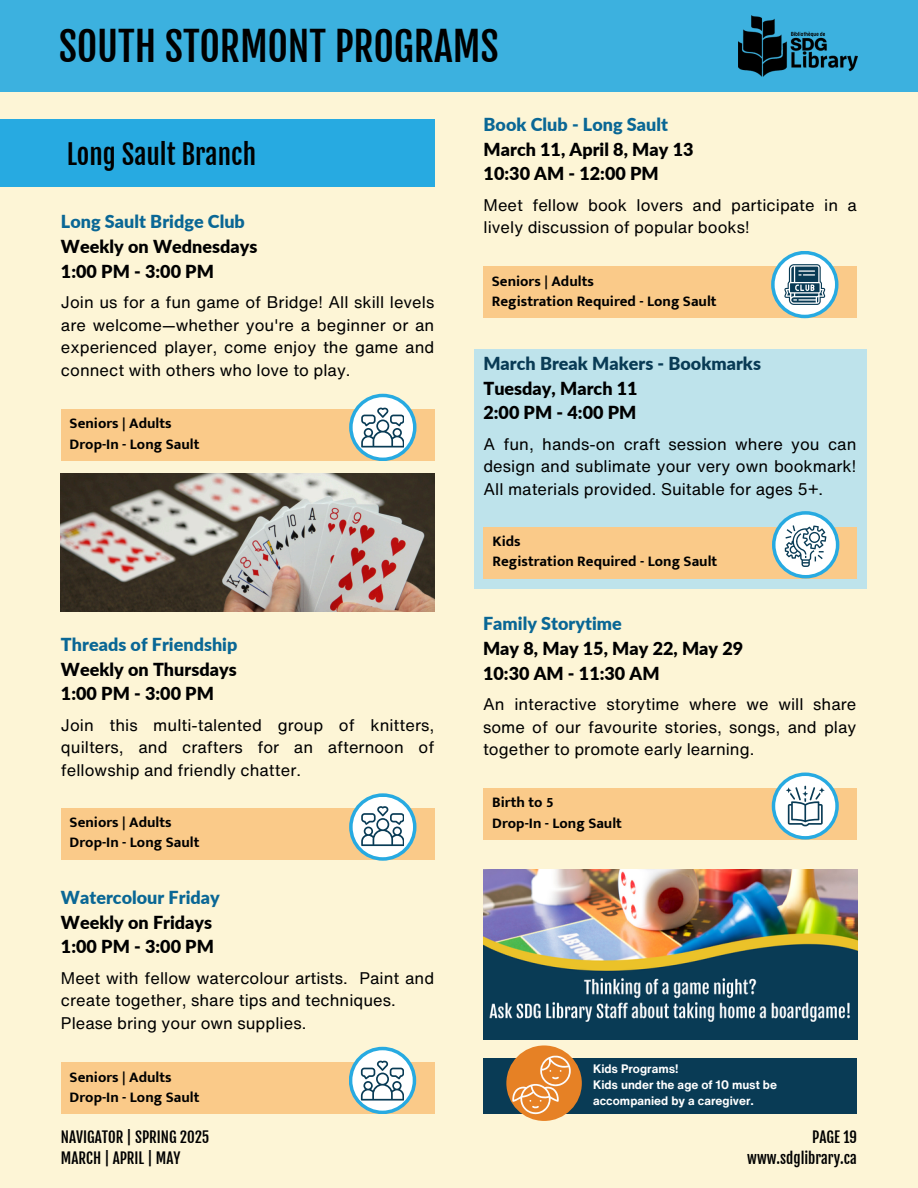
<style>
.page{position:relative;width:918px;height:1188px;background:#fdf5d6}
.page>*{position:absolute;margin:0;border:0;box-sizing:border-box;transform-origin:0 0}
.t1{font:39.45px "Fjalla One";color:#000}
.t2{font:27px "Fjalla One";color:#000}
.t3{font:900 18px/24.8px "Lato";color:#000}
.t4{font:16.5px/22.5px "Helvetica Now Text";color:#000;text-align:justify}
.t5{font:700 15px/20.2px "Mukta Mahee";color:#000}
.t6{font:15px/20.2px "Fjalla One";color:#000}
.t7{font:700 12px/16px "Helvetica Now Text";color:#fff}
.s1{color:#0a6795}
.s2{color:#093b55}
</style>
<div class="page">
<div style="left:0;top:0;width:918px;height:92px;background:#3cb1df"></div>
<img style="left:738px;top:16px;width:120px;height:61px">
<div style="left:0;top:119px;width:434px;height:68px;background:#27aae1"></div>
<div style="left:61px;top:409px;width:373px;height:52px;background:#faca89"></div>
<svg style="left:349px;top:394px;width:68px;height:67px"></svg>
<div style="left:353px;top:397px;width:60px;height:61px;background:#fff;border-radius:50%"></div>
<svg style="left:361px;top:407px;width:43px;height:41px"></svg>
<div style="left:61px;top:809px;width:373px;height:51px;background:#faca89"></div>
<svg style="left:349px;top:793px;width:68px;height:68px"></svg>
<div style="left:353px;top:797px;width:60px;height:60px;background:#fff;border-radius:50%"></div>
<svg style="left:361px;top:806px;width:43px;height:40px"></svg>
<div style="left:61px;top:1062px;width:373px;height:52px;background:#faca89"></div>
<div style="left:349px;top:1047px;width:67px;height:67px;background:#27aae1;border-radius:50%"></div>
<div style="left:352px;top:1050px;width:61px;height:61px;background:#fff;border-radius:50%"></div>
<svg style="left:361px;top:1060px;width:43px;height:41px"></svg>
<div style="left:484px;top:266px;width:373px;height:52px;background:#faca89"></div>
<svg style="left:771px;top:251px;width:67px;height:67px"></svg>
<div style="left:775px;top:254px;width:60px;height:61px;background:#fff;border-radius:50%"></div>
<svg style="left:784px;top:264px;width:41px;height:41px"></svg>
<div style="left:474px;top:350px;width:393px;height:239px;background:#bee3eb"></div>
<div style="left:483px;top:527px;width:373px;height:52px;background:#faca89"></div>
<svg style="left:772px;top:511px;width:67px;height:68px"></svg>
<div style="left:776px;top:515px;width:60px;height:60px;background:#fff;border-radius:50%"></div>
<svg style="left:785px;top:525px;width:41px;height:42px"></svg>
<div style="left:484px;top:788px;width:373px;height:52px;background:#faca89"></div>
<svg style="left:772px;top:773px;width:67px;height:67px"></svg>
<div style="left:775px;top:776px;width:60px;height:60px;background:#fff;border-radius:50%"></div>
<svg style="left:786px;top:786px;width:39px;height:40px"></svg>
<div style="left:484px;top:1058px;width:373px;height:56px;background:#093b55"></div>
<div style="left:506px;top:1045px;width:76px;height:76px;background:#e68125;border-radius:50%"></div>
<svg style="left:512px;top:1056px;width:59px;height:58px"></svg>
<img style="left:61px;top:473px;width:373px;height:138px">
<img style="left:484px;top:870px;width:373px;height:170px">
<h4 class="t1" style="left:59px;top:22px;width:442px">SOUTH STORMONT PROGRAMS</h4>
<h3 class="t2" style="left:67px;top:137px;width:191px">Long Sault Branch</h3>
<h6 class="t3" style="left:61px;top:209px;width:198px"><span class="s1">Long Sault Bridge Club<br></span>Weekly on Wednesdays<br>1:00 PM - 3:00 PM</h6>
<p class="t4" style="left:61px;top:291px;width:375px">Join us for a fun game of Bridge! All skill levels are welcome—whether you're a beginner or an experienced player, come enjoy the game and connect with others who love to play.</p>
<h1 class="t5" style="left:70px;top:413px;width:131px">Seniors | Adults<br>Drop-In - Long Sault</h1>
<p class="t3" style="left:61px;top:632px;width:178px;text-align:justify"><span class="s1">Threads of Friendship </span>Weekly on Thursdays 1:00 PM - 3:00 PM</p>
<h6 class="t4" style="left:61px;top:713px;width:375px">Join this multi-talented group of knitters, quilters, and crafters for an afternoon of fellowship and friendly chatter.</h6>
<p class="t5" style="left:70px;top:812px;width:131px">Seniors | Adults<br>Drop-In - Long Sault</p>
<h3 class="t3" style="left:61px;top:885px;width:160px"><span class="s1">Watercolour Friday<br></span>Weekly on Fridays<br>1:00 PM - 3:00 PM</h3>
<h4 class="t4" style="left:61px;top:966px;width:375px;text-align:left">Meet with fellow watercolour artists. Paint and create together, share tips and techniques.<br>Please bring your own supplies.</h4>
<h2 class="t5" style="left:70px;top:1066px;width:131px">Seniors | Adults<br>Drop-In - Long Sault</h2>
<h4 class="t6" style="left:61px;top:1128px;width:150px">NAVIGATOR | SPRING 2025<br>MARCH | APRIL | MAY</h4>
<h3 class="t3" style="left:484px;top:112px;width:211px"><span class="s1">Book Club - Long Sault<br></span>March 11, April 8, May 13<br>10:30 AM - 12:00 PM</h3>
<h4 class="t4" style="left:484px;top:193px;width:375px">Meet fellow book lovers and participate in a lively discussion of popular books!</h4>
<h6 class="t5" style="left:492px;top:270px;width:226px">Seniors | Adults<br>Registration Required - Long Sault</h6>
<p class="t3" style="left:483px;top:350px;width:279px"><span class="s2">March Break Makers - Bookmarks<br></span>Tuesday, March 11<br>2:00 PM - 4:00 PM</p>
<h6 class="t4" style="left:483px;top:432px;width:375px">A fun, hands-on craft session where you can design and sublimate your very own bookmark!<br>All materials provided. Suitable for ages 5+.</h6>
<h3 class="t5" style="left:493px;top:530px;width:226px">Kids<br>Registration Required - Long Sault</h3>
<h3 class="t3" style="left:483px;top:611px;width:262px"><span class="s1">Family Storytime<br></span>May 8, May 15, May 22, May 29<br>10:30 AM - 11:30 AM</h3>
<h4 class="t4" style="left:483px;top:693px;width:375px">An interactive storytime where we will share some of our favourite stories, songs, and play together to promote early learning.</h4>
<h4 class="t5" style="left:492px;top:792px;width:131px">Birth to 5<br>Drop-In - Long Sault</h4>
<p class="t7" style="left:593px;top:1061px;width:87px">Kids Programs!</p>
<h6 class="t7" style="left:593px;top:1077px;width:186px">Kids under the age of 10 must be accompanied by a caregiver.</h6>
<h6 class="t6" style="left:812px;top:1128px;width:46px">PAGE 19</h6>
<h3 class="t6" style="left:747px;top:1148px;width:111px">www.sdglibrary.ca</h3>
</div>
